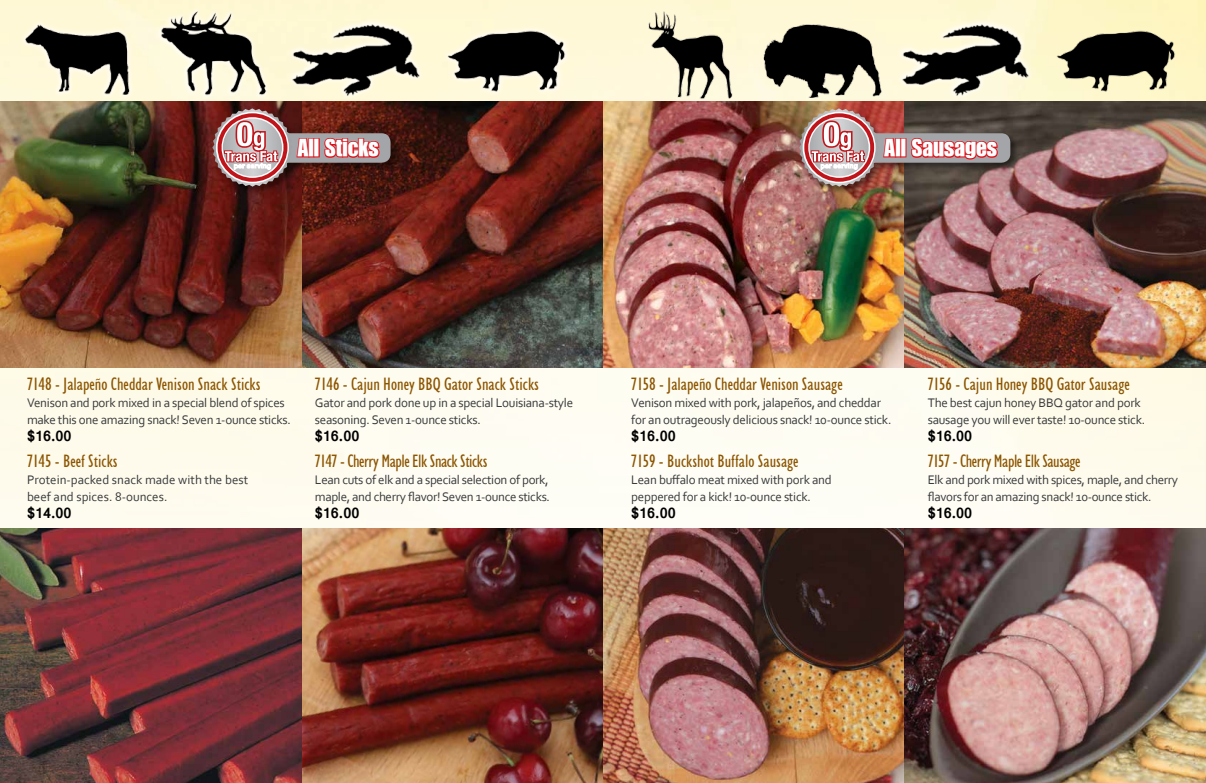
<style>
.page{position:relative;width:1206px;height:783px;background:#fff}
.page>*{position:absolute;margin:0;border:0;box-sizing:border-box;transform-origin:0 0}
.t1{font:24px "GENUINE";color:#fff}
.t2{font:condensed 18px "Humanist 521 BT";color:#8c5500}
.t3{font:condensed 18px "Humanist 521 BT";letter-spacing:-.025em;color:#8c5500}
.t4{font:700 16px "Vrinda";color:#000}
.t5{font:13px/17px "Corbel";letter-spacing:-.02em;color:#393b3c}
.t6{font:13px/17px "Corbel";color:#393b3c}
</style>
<div class="page">
<img style="left:0;top:0;width:1206px;height:528px">
<img style="left:0;top:102px;width:1206px;height:265px">
<img style="left:0;top:528px;width:1206px;height:255px">
<img style="left:1048px;top:7px;width:129px;height:93px">
<div style="left:896px;top:18px;width:138px;height:83px;background:#fff9d9"></div>
<img style="left:901px;top:21px;width:133px;height:76px">
<div style="left:799px;top:108px;width:221px;height:88px;background:#000;opacity:.45"></div>
<div style="left:830px;top:133px;width:180px;height:30px;background:#a3a5a9;border-radius:9px"></div>
<img style="left:799px;top:108px;width:99px;height:79px">
<div style="left:895px;top:138px;width:6px;height:19px;border:2px solid #e10d15"></div>
<div style="left:900px;top:138px;width:6px;height:19px;border:2px solid #e10d15"></div>
<svg style="left:911px;top:138px;width:87px;height:22px"></svg>
<img style="left:761px;top:25px;width:122px;height:72px">
<img style="left:646px;top:8px;width:90px;height:95px">
<div style="left:212px;top:108px;width:188px;height:88px;background:#000;opacity:.45"></div>
<div style="left:243px;top:133px;width:148px;height:30px;background:#a3a5a9;border-radius:9px"></div>
<svg style="left:212px;top:108px;width:99px;height:79px;background:#a67071"></svg>
<div style="left:308px;top:138px;width:6px;height:19px;border:2px solid #e10d15"></div>
<div style="left:313px;top:138px;width:7px;height:19px;border:2px solid #e10d15"></div>
<svg style="left:323px;top:132px;width:58px;height:26px"></svg>
<div style="left:442px;top:25px;width:129px;height:72px;background:#fff8da"></div>
<img style="left:438px;top:7px;width:130px;height:93px">
<div style="left:287px;top:18px;width:138px;height:83px;background:#fff9d7"></div>
<img style="left:291px;top:22px;width:129px;height:75px">
<img style="left:15px;top:15px;width:124px;height:90px">
<div style="left:156px;top:6px;width:116px;height:95px;background:#fef8d3"></div>
<img style="left:155px;top:10px;width:118px;height:88px">
<h1 class="t1" style="left:298px;top:134px;width:83px">All Sticks</h1>
<h1 class="t1" style="left:884px;top:134px;width:114px">All Sausages</h1>
<h2 class="t2" style="left:27px;top:374px;width:235px">7148 - Jalapeño Cheddar Venison Snack Sticks</h2>
<p class="t5" style="left:27px;top:394px;width:265px">Venison and pork mixed in a special blend of spices make this one amazing snack! Seven 1-ounce sticks.</p>
<p class="t4" style="left:27px;top:425px;width:46px">$16.00</p>
<h2 class="t2" style="left:27px;top:450px;width:92px">7145 - Beef Sticks</h2>
<p class="t6" style="left:27px;top:470px;width:223px">Protein-packed snack made with the best beef and spices. 8-ounces.</p>
<p class="t4" style="left:27px;top:502px;width:46px">$14.00</p>
<h2 class="t2" style="left:315px;top:374px;width:226px">7146 - Cajun Honey BBQ Gator Snack Sticks</h2>
<p class="t5" style="left:315px;top:394px;width:260px">Gator and pork done up in a special Louisiana-style seasoning. Seven 1-ounce sticks.</p>
<p class="t4" style="left:315px;top:425px;width:46px">$16.00</p>
<h2 class="t3" style="left:315px;top:450px;width:174px">7147 - Cherry Maple Elk Snack Sticks</h2>
<p class="t5" style="left:315px;top:470px;width:237px">Lean cuts of elk and a special selection of pork, maple, and cherry flavor! Seven 1-ounce sticks.</p>
<p class="t4" style="left:315px;top:502px;width:46px">$16.00</p>
<h2 class="t2" style="left:631px;top:374px;width:213px">7158 - Jalapeño Cheddar Venison Sausage</h2>
<p class="t5" style="left:631px;top:394px;width:262px">Venison mixed with pork, jalapeños, and cheddar for an outrageously delicious snack! 10-ounce stick.</p>
<p class="t4" style="left:631px;top:425px;width:46px">$16.00</p>
<h2 class="t2" style="left:631px;top:450px;width:169px">7159 - Buckshot Buffalo Sausage</h2>
<p class="t5" style="left:631px;top:470px;width:202px">Lean buffalo meat mixed with pork and peppered for a kick! 10-ounce stick.</p>
<p class="t4" style="left:631px;top:502px;width:46px">$16.00</p>
<h2 class="t2" style="left:928px;top:374px;width:204px">7156 - Cajun Honey BBQ Gator Sausage</h2>
<p class="t5" style="left:928px;top:394px;width:219px">The best cajun honey BBQ gator and pork sausage you will ever taste! 10-ounce stick.</p>
<p class="t4" style="left:928px;top:425px;width:46px">$16.00</p>
<h2 class="t3" style="left:928px;top:450px;width:154px">7157 - Cherry Maple Elk Sausage</h2>
<p class="t5" style="left:928px;top:470px;width:252px">Elk and pork mixed with spices, maple, and cherry flavors for an amazing snack! 10-ounce stick.</p>
<p class="t4" style="left:928px;top:502px;width:46px">$16.00</p>
</div>
